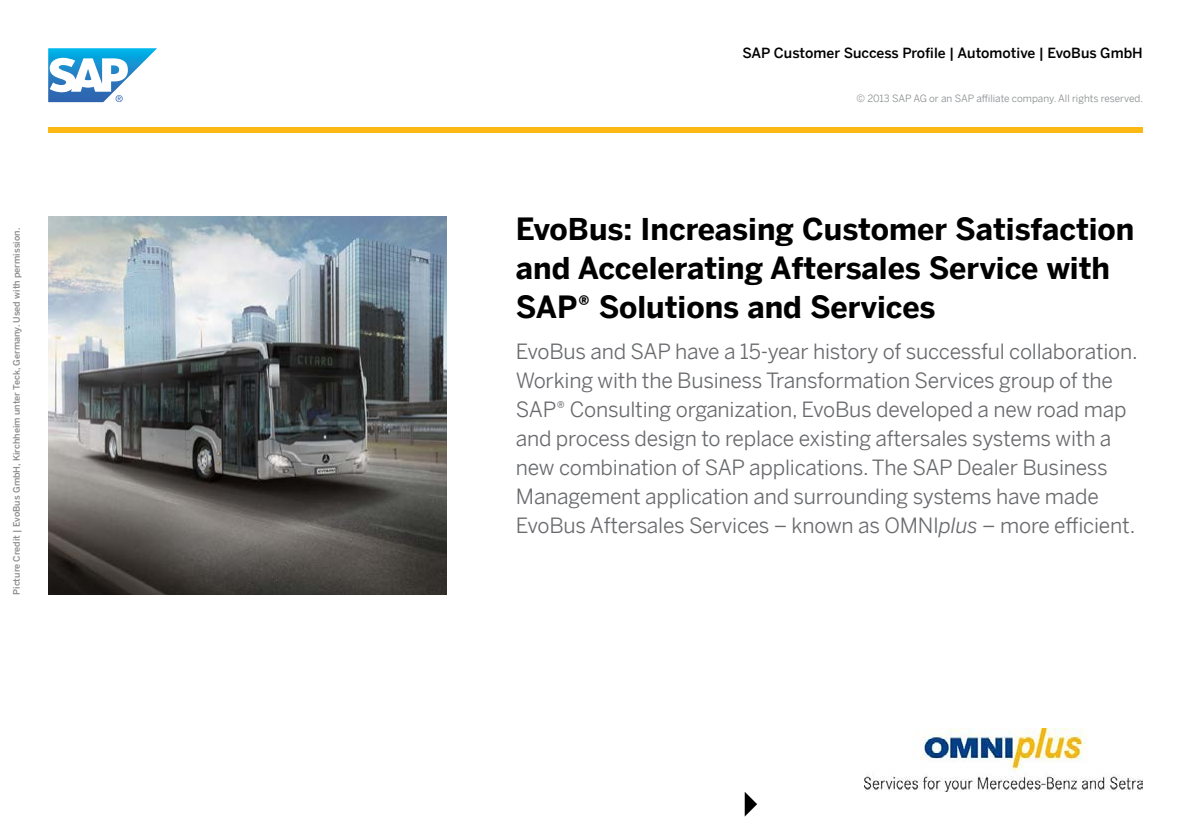
<style>
.page{position:relative;width:1191px;height:840px;background:#fff}
.page>*{position:absolute;margin:0;border:0;box-sizing:border-box;transform-origin:0 0}
.t1{font:700 30px/39px "Benton Sans";color:#000}
.t2{font:21px/29px "Benton Sans";letter-spacing:-.01em;color:#696a6d}
.t3{font:500 14px "Benton Sans";color:#000}
.t4{font:10px "Benton Sans";color:#8a8c8e}
.t5{font:500 9px "Benton Sans";color:#8a8c8e}
.s1{font-style:italic}
</style>
<div class="page">
<svg style="left:48px;top:48px;width:109px;height:54px"></svg>
<div style="left:48px;top:127px;width:1094px;height:5px;background:#fdb913"></div>
<img style="left:48px;top:216px;width:398px;height:378px">
<img style="left:864px;top:728px;width:278px;height:63px">
<svg style="left:744px;top:792px;width:13px;height:24px"></svg>
<p class="t5" style="left:10px;top:594px;width:368px;rotate:-90deg">Picture Credit | EvoBus GmbH, Kirchheim unter Teck, Germany. Used with permission.</p>
<p class="t3" style="left:742px;top:43px;width:402px">SAP Customer Success Profile | Automotive | EvoBus GmbH</p>
<p class="t4" style="left:856px;top:91px;width:288px">© 2013 SAP AG or an SAP affiliate company. All rights reserved.</p>
<h1 class="t1" style="left:516px;top:208px;width:620px">EvoBus: Increasing Customer Satisfaction and Accelerating Aftersales Service with<br>SAP® Solutions and Services</h1>
<p class="t2" style="left:516px;top:335px;width:623px">EvoBus and SAP have a 15-year history of successful collaboration.<br>Working with the Business Transformation Services group of the SAP® Consulting organization, EvoBus developed a new road map and process design to replace existing aftersales systems with a new combination of SAP applications. The SAP Dealer Business Management application and surrounding systems have made EvoBus Aftersales Services – known as OMNI<span class="s1">plus</span> – more efficient.</p>
</div>
